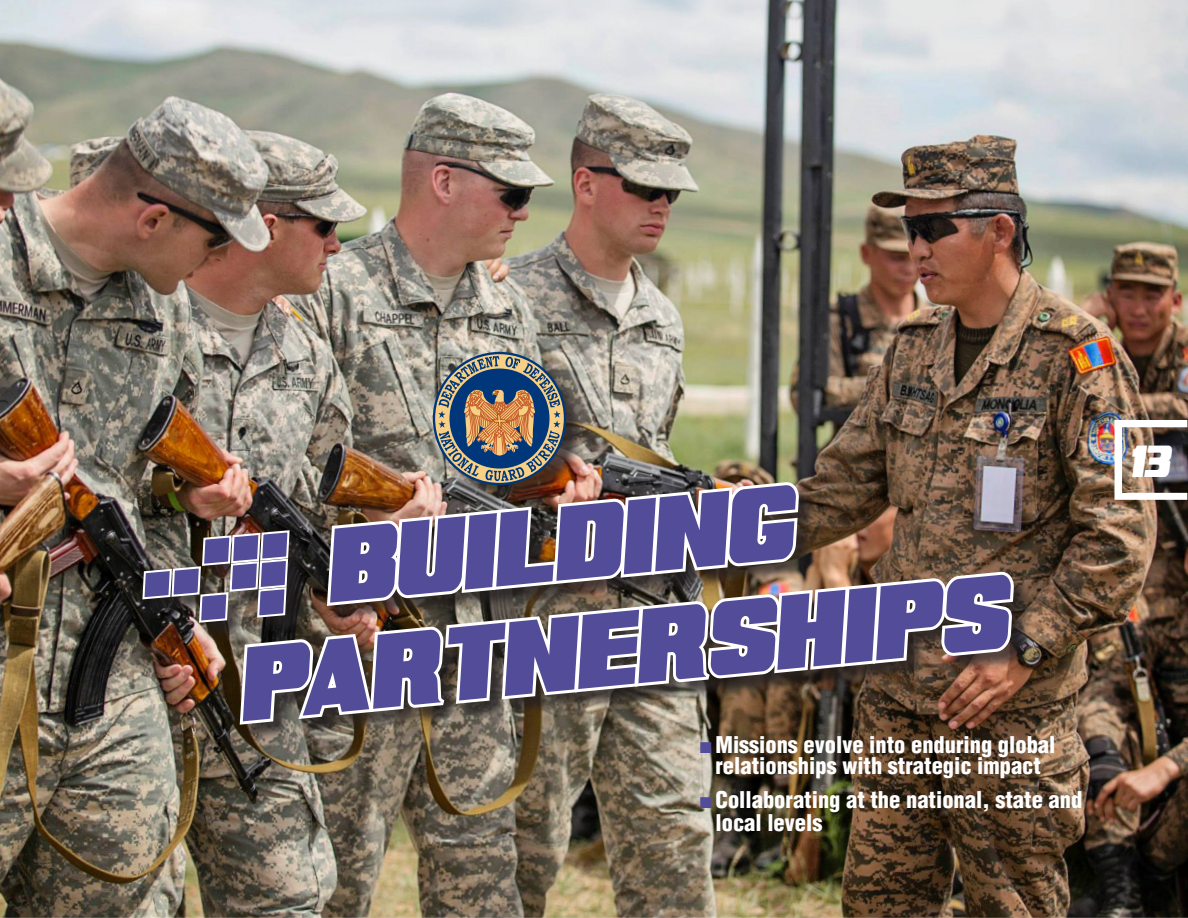
<style>
.page{position:relative;width:1188px;height:918px;background:#fff}
.page>*{position:absolute;margin:0;border:0;box-sizing:border-box;transform-origin:0 0}
.t1{font:italic 91.5px "Super Retro M54";color:#534c98;scale:.8 1}
.t2{font:italic 39.3px "Super Retro M54";color:#fff;scale:.71 1}
._8__Bullets_of_body{font:900 condensed 22.5px/21px "Helvetica";color:#fff}
</style>
<div class="page">
<img style="left:0;top:0;width:1188px;height:918px">
<img style="left:1114px;top:420px;width:73px;height:80px">
<img style="left:141px;top:302px;width:876px;height:557px">
<p class="t1" style="left:321px;top:532px;width:587px;rotate:-6deg">BUILDING</p>
<p class="t1" style="left:234px;top:652px;width:966px;rotate:-6deg">PARTNERSHIPS</p>
<p class="_8__Bullets_of_body" style="left:716px;top:735px;width:341px">Missions evolve into enduring global relationships with strategic impact</p>
<p class="_8__Bullets_of_body" style="left:716px;top:789px;width:368px;line-height:22.5px">Collaborating at the national, state and local levels</p>
<h2 class="t2" style="left:1129px;top:445px;width:59px">13</h2>
</div>
